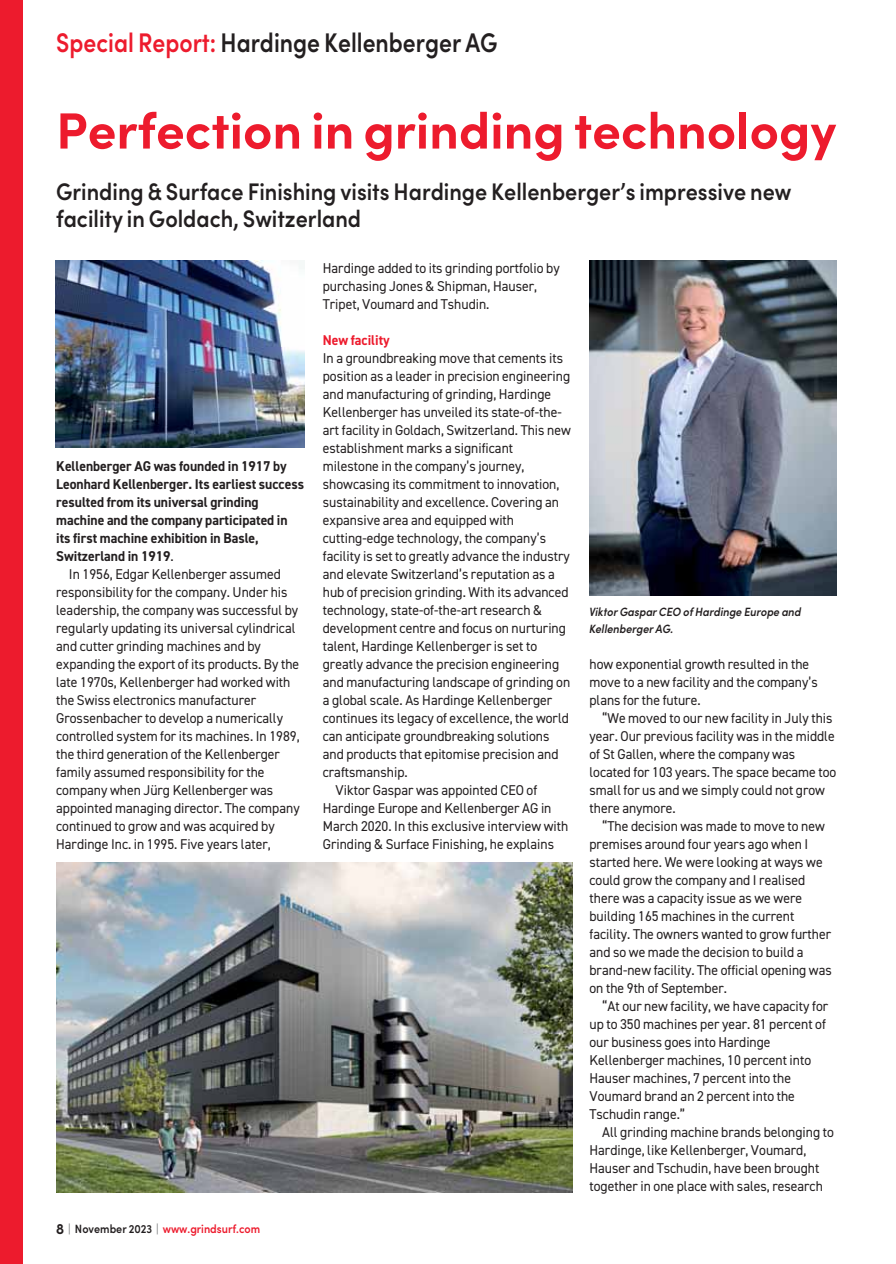
<style>
.page{position:relative;width:896px;height:1264px;background:#fff}
.page>*{position:absolute;margin:0;border:0;box-sizing:border-box;transform-origin:0 0}
.t1{font:700 51px "Sofia Pro";color:#ed1b2d}
.t2{font:600 27px "Sofia Pro";color:#231f20;scale:.85 1}
.t3{font:600 24px/27px "Sofia Pro";color:#231f20;scale:.9 1}
.t4{font:14.25px/18px "DIN2014";color:#231f20;scale:.96 1}
.t5{font:700 14.25px "DIN2014";color:#231f20;scale:.96 1}
.t6{font:700 14.25px "DIN2014";color:#ed1b2d;scale:.96 1}
.t7{font:italic 600 12px/16.5px "Sofia Pro";color:#231f20;scale:.9 1}
.t8{font:600 12px "Sofia Pro";color:#ed1b2d;scale:.9 1}
.s1{color:#ed1b2d}
.s2{font-weight:400}
.s3{font-weight:700;font-size:15px;color:#231f20}
.s4{font-weight:400;color:#6d6e70}
.s5{color:#231f20}
.s6{font-weight:400;color:#6f7073}
</style>
<div class="page">
<div style="left:0;top:0;width:22px;height:1263px;background:#ed1b2d"></div>
<img style="left:56px;top:862px;width:516px;height:330px">
<img style="left:589px;top:260px;width:247px;height:335px">
<img style="left:56px;top:260px;width:249px;height:187px">
<h2 class="t2" style="left:56px;top:33px;width:521px"><span class="s1">Special Report:</span> Hardinge Kellenberger AG</h2>
<h1 class="t1" style="left:56px;top:112px;width:781px">Perfection in grinding technology</h1>
<h3 class="t3" style="left:56px;top:180px;width:818px">Grinding &amp; Surface Finishing visits Hardinge Kellenberger’s impressive new facility in Goldach, Switzerland</h3>
<p class="t5" style="left:56px;top:460px;width:242px">Kellenberger AG was founded in 1917 by</p>
<p class="t5" style="left:56px;top:478px;width:260px">Leonhard Kellenberger. Its earliest success</p>
<p class="t5" style="left:56px;top:496px;width:212px">resulted from its universal grinding</p>
<p class="t5" style="left:56px;top:514px;width:243px">machine and the company participated in</p>
<p class="t5" style="left:56px;top:532px;width:212px">its first machine exhibition in Basle,</p>
<p class="t5" style="left:56px;top:550px;width:124px">Switzerland in 1919<span class="s2">.</span></p>
<p class="t4" style="left:69px;top:566px;width:222px">In 1956, Edgar Kellenberger assumed</p>
<p class="t4" style="left:56px;top:584px;width:242px">responsibility for the company. Under his</p>
<p class="t4" style="left:56px;top:602px;width:253px">leadership, the company was successful by</p>
<p class="t4" style="left:56px;top:620px;width:251px">regularly updating its universal cylindrical</p>
<p class="t4" style="left:56px;top:638px;width:215px">and cutter grinding machines and by</p>
<p class="t4" style="left:56px;top:656px;width:255px">expanding the export of its products. By the</p>
<p class="t4" style="left:56px;top:674px;width:245px">late 1970s, Kellenberger had worked with</p>
<p class="t4" style="left:56px;top:692px;width:210px">the Swiss electronics manufacturer</p>
<p class="t4" style="left:56px;top:710px;width:238px">Grossenbacher to develop a numerically</p>
<p class="t4" style="left:56px;top:728px;width:255px">controlled system for its machines. In 1989,</p>
<p class="t4" style="left:56px;top:746px;width:235px">the third generation of the Kellenberger</p>
<p class="t4" style="left:56px;top:764px;width:218px">family assumed responsibility for the</p>
<p class="t4" style="left:56px;top:782px;width:228px">company when Jürg Kellenberger was</p>
<p class="t4" style="left:56px;top:800px;width:255px">appointed managing director. The company</p>
<p class="t4" style="left:56px;top:818px;width:229px">continued to grow and was acquired by</p>
<p class="t4" style="left:56px;top:836px;width:225px">Hardinge Inc. in 1995. Five years later,</p>
<p class="t8" style="left:56px;top:1224px;width:228px"><span class="s3">8</span> <span class="s4">|</span> <span class="s5">November 2023</span> <span class="s6">|</span> www.grindsurf.com</p>
<p class="t4" style="left:323px;top:260px;width:248px">Hardinge added to its grinding portfolio by purchasing Jones &amp; Shipman, Hauser,<br>Tripet, Voumard and Tshudin.</p>
<p class="t6" style="left:323px;top:334px;width:71px">New facility</p>
<p class="t4" style="left:323px;top:350px;width:252px">In a groundbreaking move that cements its</p>
<p class="t4" style="left:323px;top:368px;width:259px">position as a leader in precision engineering</p>
<p class="t4" style="left:323px;top:386px;width:239px">and manufacturing of grinding, Hardinge</p>
<p class="t4" style="left:323px;top:404px;width:250px">Kellenberger has unveiled its state-of-the-</p>
<p class="t4" style="left:323px;top:422px;width:260px">art facility in Goldach, Switzerland. This new</p>
<p class="t4" style="left:323px;top:440px;width:200px">establishment marks a significant</p>
<p class="t4" style="left:323px;top:458px;width:211px">milestone in the company’s journey,</p>
<p class="t4" style="left:323px;top:476px;width:248px">showcasing its commitment to innovation,</p>
<p class="t4" style="left:323px;top:494px;width:247px">sustainability and excellence. Covering an</p>
<p class="t4" style="left:323px;top:512px;width:201px">expansive area and equipped with</p>
<p class="t4" style="left:323px;top:530px;width:234px">cutting-edge technology, the company’s</p>
<p class="t4" style="left:323px;top:548px;width:259px">facility is set to greatly advance the industry</p>
<p class="t4" style="left:323px;top:566px;width:243px">and elevate Switzerland’s reputation as a</p>
<p class="t4" style="left:323px;top:584px;width:257px">hub of precision grinding. With its advanced</p>
<p class="t4" style="left:323px;top:602px;width:230px">technology, state-of-the-art research &amp;</p>
<p class="t4" style="left:323px;top:620px;width:255px">development centre and focus on nurturing</p>
<p class="t4" style="left:323px;top:638px;width:225px">talent, Hardinge Kellenberger is set to</p>
<p class="t4" style="left:323px;top:656px;width:248px">greatly advance the precision engineering</p>
<p class="t4" style="left:323px;top:674px;width:259px">and manufacturing landscape of grinding on</p>
<p class="t4" style="left:323px;top:692px;width:240px">a global scale. As Hardinge Kellenberger</p>
<p class="t4" style="left:323px;top:710px;width:258px">continues its legacy of excellence, the world</p>
<p class="t4" style="left:323px;top:728px;width:237px">can anticipate groundbreaking solutions</p>
<p class="t4" style="left:323px;top:746px;width:247px">and products that epitomise precision and</p>
<p class="t4" style="left:323px;top:764px;width:90px">craftsmanship.</p>
<p class="t4" style="left:335px;top:782px;width:211px">Viktor Gaspar was appointed CEO of</p>
<p class="t4" style="left:323px;top:800px;width:240px">Hardinge Europe and Kellenberger AG in</p>
<p class="t4" style="left:323px;top:818px;width:257px">March 2020. In this exclusive interview with</p>
<p class="t4" style="left:323px;top:836px;width:242px">Grinding &amp; Surface Finishing, he explains</p>
<p class="t7" style="left:588px;top:605px;width:237px">Viktor Gaspar CEO of Hardinge Europe and<br>Kellenberger AG.</p>
<p class="t4" style="left:589px;top:656px;width:239px">how exponential growth resulted in the move to a new facility and the company’s plans for the future.</p>
<p class="t4" style="left:589px;top:710px;width:259px;text-indent:13px">“We moved to our new facility in July this year. Our previous facility was in the middle of St Gallen, where the company was located for 103 years. The space became too small for us and we simply could not grow there anymore.</p>
<p class="t4" style="left:589px;top:818px;width:254px;text-indent:13px">“The decision was made to move to new premises around four years ago when I started here. We were looking at ways we could grow the company and I realised there was a capacity issue as we were building 165 machines in the current facility. The owners wanted to grow further and so we made the decision to build a brand-new facility. The official opening was on the 9th of September.</p>
<p class="t4" style="left:589px;top:998px;width:250px;text-indent:13px">“At our new facility, we have capacity for up to 350 machines per year. 81 percent of our business goes into Hardinge Kellenberger machines, 10 percent into Hauser machines, 7 percent into the Voumard brand an 2 percent into the Tschudin range.”</p>
<p class="t4" style="left:589px;top:1124px;width:256px;text-indent:13px">All grinding machine brands belonging to Hardinge, like Kellenberger, Voumard, Hauser and Tschudin, have been brought together in one place with sales, research</p>
</div>
